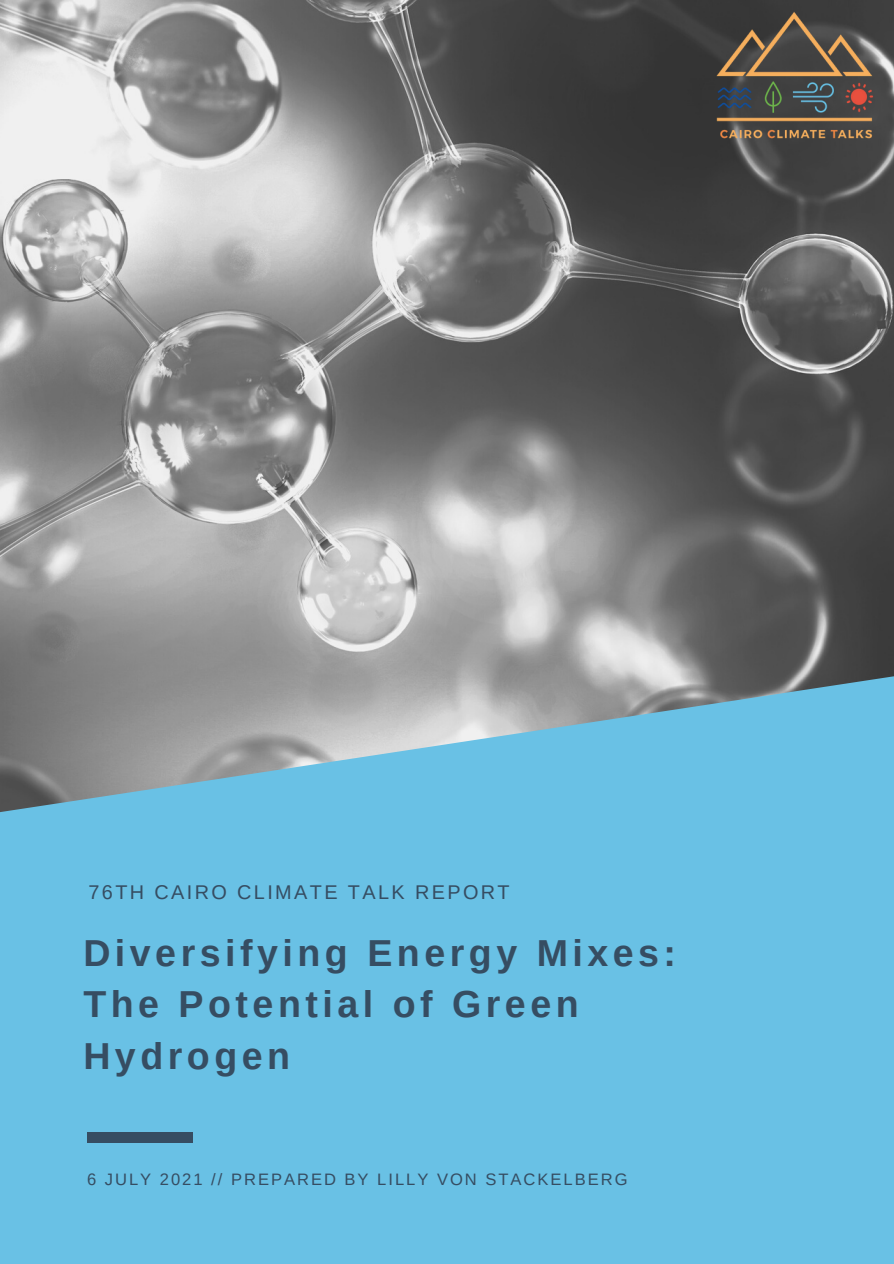
<style>
.page{position:relative;width:894px;height:1264px;background:#fff}
.page>*{position:absolute;margin:0;border:0;box-sizing:border-box;transform-origin:0 0}
.t1{font:700 37.5px/51.8px "Arimo";letter-spacing:.12em;color:#364d62}
.t2{font:19.8px "Arimo";letter-spacing:.12em;color:#364d62}
.t3{font:16.5px "Arimo";letter-spacing:.12em;color:#364d62}
</style>
<div class="page">
<div style="left:0;top:0;width:893px;height:1263px;background:#69c1e5"></div>
<img style="left:0;top:0;width:893px;height:812px">
<div style="left:87px;top:1132px;width:106px;height:10px;background:#364d62"></div>
<img style="left:694px;top:0;width:199px;height:152px">
<p class="t2" style="left:88px;top:881px;width:422px">76TH CAIRO CLIMATE TALK REPORT</p>
<p class="t1" style="left:83px;top:926px;width:594px">Diversifying Energy Mixes:</p>
<p class="t1" style="left:83px;top:978px;width:496px">The Potential of Green<br>Hydrogen</p>
<p class="t3" style="left:87px;top:1170px;width:542px">6 JULY 2021 // PREPARED BY LILLY VON STACKELBERG</p>
</div>
